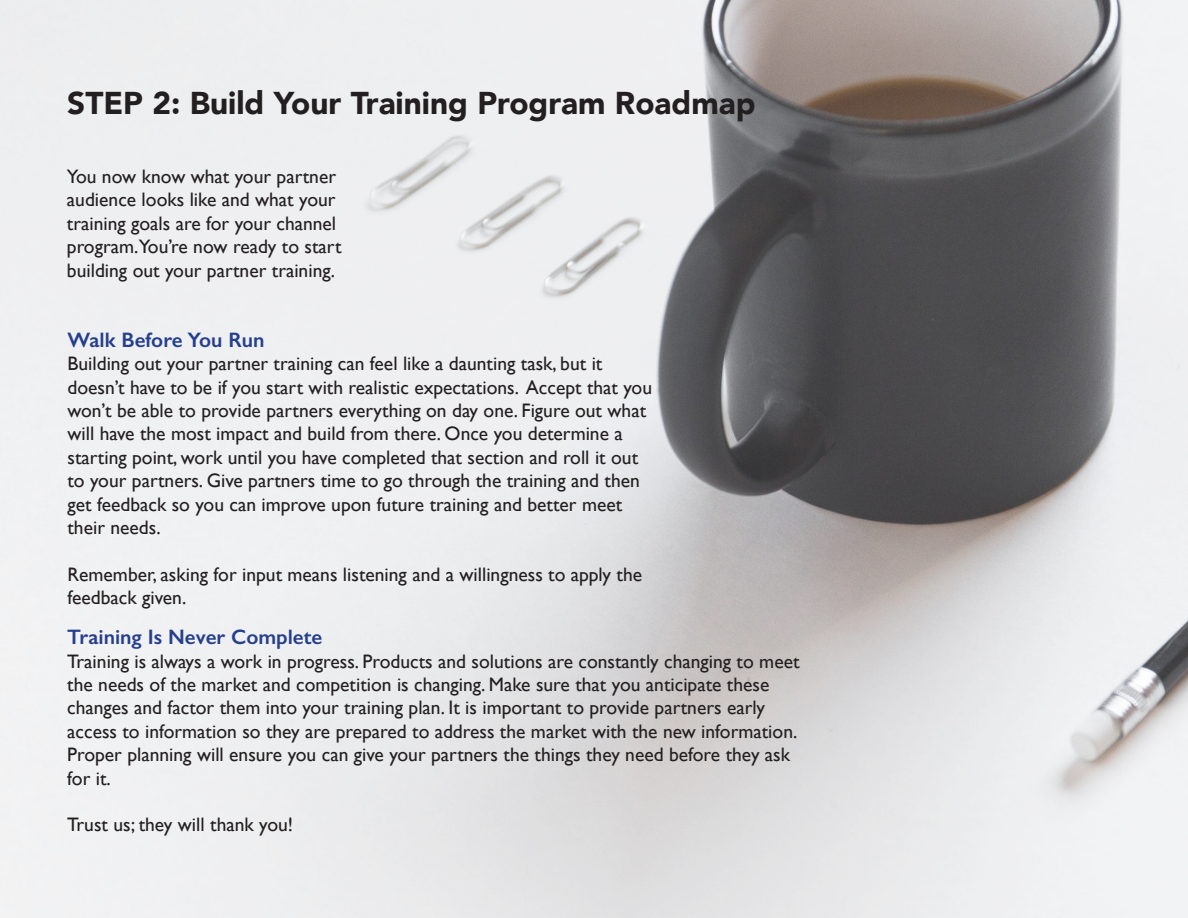
<style>
.page{position:relative;width:1188px;height:918px;background:#fff}
.page>*{position:absolute;margin:0;border:0;box-sizing:border-box;transform-origin:0 0}
.t1{font:900 31.5px "Avenir";color:#231f20}
.t2{font:600 21px "Gill Sans";color:#253f8e}
.t3{font:19.5px/23.4px "Gill Sans";color:#231f20}
</style>
<div class="page">
<img style="left:0;top:0;width:1188px;height:918px">
<p class="t1" style="left:67px;top:76px;width:690px">STEP 2: Build Your Training Program Roadmap</p>
<p class="t3" style="left:67px;top:165px;width:276px">You now know what your partner audience looks like and what your training goals are for your channel program.You’re now ready to start building out your partner training.</p>
<p class="t2" style="left:68px;top:327px;width:199px">Walk Before You Run</p>
<p class="t3" style="left:68px;top:352px;width:586px">Building out your partner training can feel like a daunting task, but it doesn’t have to be if you start with realistic expectations. Accept that you won’t be able to provide partners everything on day one. Figure out what will have the most impact and build from there. Once you determine a starting point, work until you have completed that section and roll it out to your partners. Give partners time to go through the training and then get feedback so you can improve upon future training and better meet their needs.</p>
<p class="t3" style="left:68px;top:562px;width:576px">Remember, asking for input means listening and a willingness to apply the feedback given.</p>
<p class="t2" style="left:67px;top:624px;width:257px">Training Is Never Complete</p>
<p class="t3" style="left:67px;top:649px;width:734px">Training is always a work in progress. Products and solutions are constantly changing to meet the needs of the market and competition is changing. Make sure that you anticipate these changes and factor them into your training plan. It is important to provide partners early access to information so they are prepared to address the market with the new information.<br>Proper planning will ensure you can give your partners the things they need before they ask for it.</p>
<p class="t3" style="left:67px;top:813px;width:227px">Trust us; they will thank you!</p>
</div>
